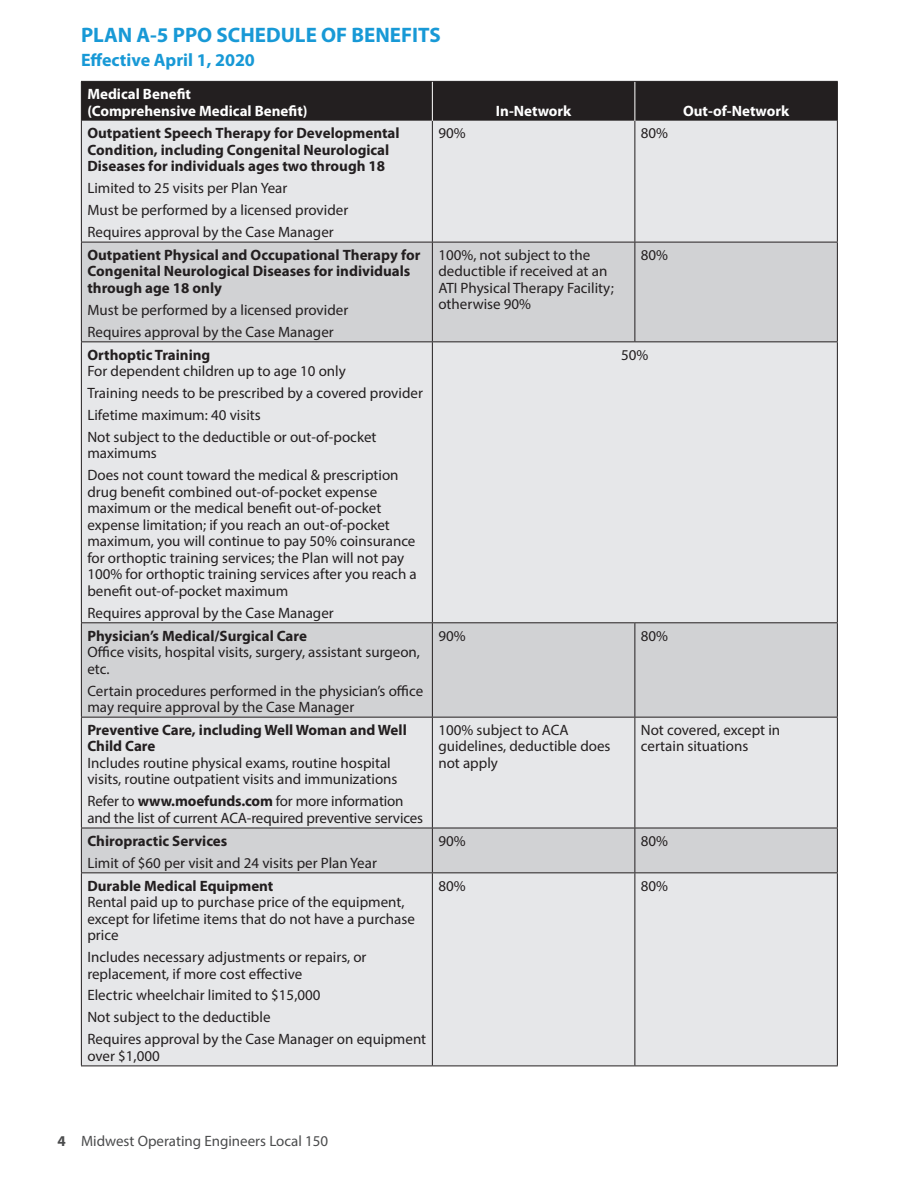
<style>
.page{position:relative;width:918px;height:1188px;background:#fff}
.page>*{position:absolute;margin:0;border:0;box-sizing:border-box;transform-origin:0 0}
.t1{font:700 21px "Myriad Pro";color:#1899d6}
.t2{font:700 18px "Myriad Pro";color:#1899d6}
.t3{font:15px/16.5px "Myriad Pro";color:#231f20}
.t4{font:700 15px/16.5px "Myriad Pro";color:#231f20}
.t5{font:700 15px/16.5px "Myriad Pro";color:#fff}
.t6{font:15px "Myriad Pro";color:#4b4c4d}
.s1{font-weight:700}
</style>
<div class="page">
<div style="left:82px;top:82px;width:755px;height:39px;background:#231f20"></div>
<div style="left:82px;top:121px;width:755px;height:945px;background:#e6e7e9"></div>
<svg style="left:82px;top:243px;width:755px;height:629px;background:#dddee0"></svg>
<hr style="left:432px;top:121px;width:1px;height:121px;background:#231f20">
<hr style="left:634px;top:121px;width:1px;height:121px;background:#231f20">
<hr style="left:81px;top:242px;width:351px;height:1px;background:#231f20">
<hr style="left:432px;top:242px;width:203px;height:1px;background:#231f20">
<hr style="left:432px;top:242px;width:1px;height:99px;background:#231f20">
<hr style="left:635px;top:242px;width:203px;height:1px;background:#231f20">
<hr style="left:634px;top:242px;width:1px;height:99px;background:#231f20">
<hr style="left:81px;top:341px;width:351px;height:1px;background:#231f20">
<hr style="left:432px;top:341px;width:203px;height:1px;background:#231f20">
<hr style="left:432px;top:342px;width:1px;height:280px;background:#231f20">
<hr style="left:635px;top:341px;width:203px;height:1px;background:#231f20">
<hr style="left:81px;top:622px;width:351px;height:1px;background:#231f20">
<hr style="left:432px;top:622px;width:203px;height:1px;background:#231f20">
<hr style="left:432px;top:623px;width:1px;height:94px;background:#231f20">
<hr style="left:635px;top:622px;width:203px;height:1px;background:#231f20">
<hr style="left:634px;top:623px;width:1px;height:94px;background:#231f20">
<hr style="left:81px;top:717px;width:351px;height:1px;background:#231f20">
<hr style="left:432px;top:717px;width:203px;height:1px;background:#231f20">
<hr style="left:432px;top:718px;width:1px;height:110px;background:#231f20">
<hr style="left:635px;top:717px;width:203px;height:1px;background:#231f20">
<hr style="left:634px;top:718px;width:1px;height:110px;background:#231f20">
<hr style="left:81px;top:828px;width:351px;height:1px;background:#231f20">
<hr style="left:432px;top:828px;width:203px;height:1px;background:#231f20">
<hr style="left:432px;top:828px;width:1px;height:44px;background:#231f20">
<hr style="left:635px;top:828px;width:203px;height:1px;background:#231f20">
<hr style="left:634px;top:828px;width:1px;height:44px;background:#231f20">
<hr style="left:81px;top:872px;width:351px;height:1px;background:#231f20">
<hr style="left:432px;top:872px;width:203px;height:1px;background:#231f20">
<hr style="left:432px;top:873px;width:1px;height:193px;background:#231f20">
<hr style="left:635px;top:872px;width:203px;height:1px;background:#231f20">
<hr style="left:634px;top:873px;width:1px;height:193px;background:#231f20">
<hr style="left:81px;top:1066px;width:351px;height:1px;background:#231f20">
<hr style="left:432px;top:1066px;width:203px;height:1px;background:#231f20">
<hr style="left:635px;top:1066px;width:203px;height:1px;background:#231f20">
<hr style="left:432px;top:82px;width:1px;height:39px;background:#fff">
<hr style="left:634px;top:82px;width:1px;height:39px;background:#fff">
<hr style="left:81px;top:121px;width:1px;height:121px;background:#231f20">
<hr style="left:837px;top:121px;width:1px;height:121px;background:#231f20">
<hr style="left:81px;top:242px;width:1px;height:99px;background:#231f20">
<hr style="left:837px;top:242px;width:1px;height:99px;background:#231f20">
<hr style="left:81px;top:342px;width:1px;height:280px;background:#231f20">
<hr style="left:837px;top:342px;width:1px;height:280px;background:#231f20">
<hr style="left:81px;top:623px;width:1px;height:94px;background:#231f20">
<hr style="left:837px;top:623px;width:1px;height:94px;background:#231f20">
<hr style="left:81px;top:718px;width:1px;height:110px;background:#231f20">
<hr style="left:837px;top:718px;width:1px;height:110px;background:#231f20">
<hr style="left:81px;top:828px;width:1px;height:44px;background:#231f20">
<hr style="left:837px;top:828px;width:1px;height:44px;background:#231f20">
<hr style="left:81px;top:873px;width:1px;height:193px;background:#231f20">
<hr style="left:837px;top:873px;width:1px;height:193px;background:#231f20">
<hr style="left:81px;top:81px;width:351px;height:1px;background:#231f20">
<hr style="left:81px;top:82px;width:1px;height:39px;background:#231f20">
<hr style="left:432px;top:81px;width:203px;height:1px;background:#231f20">
<hr style="left:635px;top:81px;width:203px;height:1px;background:#231f20">
<hr style="left:837px;top:82px;width:1px;height:39px;background:#231f20">
<h1 class="t1" style="left:81px;top:21px;width:361px">PLAN A-5 PPO SCHEDULE OF BENEFITS</h1>
<p class="t2" style="left:81px;top:48px;width:175px">Effective April 1, 2020</p>
<p class="t5" style="left:87px;top:85px;width:222px">Medical Benefit<br>(Comprehensive Medical Benefit)</p>
<p class="t5" style="left:496px;top:102px;width:77px">In-Network</p>
<p class="t5" style="left:683px;top:102px;width:108px">Out-of-Network</p>
<p class="t4" style="left:87px;top:125px;width:314px">Outpatient Speech Therapy for Developmental<br>Condition, including Congenital Neurological<br>Diseases for individuals ages two through 18</p>
<p class="t3" style="left:87px;top:177px;width:262px;line-height:21.9px">Limited to 25 visits per Plan Year<br>Must be performed by a licensed provider<br>Requires approval by the Case Manager</p>
<p class="t4" style="left:87px;top:246px;width:335px">Outpatient Physical and Occupational Therapy for<br>Congenital Neurological Diseases for individuals through age 18 only</p>
<p class="t3" style="left:87px;top:299px;width:262px;line-height:21.9px">Must be performed by a licensed provider<br>Requires approval by the Case Manager</p>
<p class="t4" style="left:87px;top:346px;width:125px">Orthoptic Training</p>
<p class="t3" style="left:87px;top:360px;width:337px;line-height:21.9px">For dependent children up to age 10 only<br>Training needs to be prescribed by a covered provider Lifetime maximum: 40 visits<br>Not subject to the deductible or out-of-pocket</p>
<p class="t3" style="left:87px;top:442px;width:313px;line-height:21.9px">maximums<br>Does not count toward the medical &amp; prescription</p>
<p class="t3" style="left:87px;top:483px;width:331px">drug benefit combined out-of-pocket expense maximum or the medical benefit out-of-pocket expense limitation; if you reach an out-of-pocket maximum, you will continue to pay 50% coinsurance for orthoptic training services; the Plan will not pay 100% for orthoptic training services after you reach a benefit out-of-pocket maximum</p>
<p class="t3" style="left:87px;top:604px;width:248px">Requires approval by the Case Manager</p>
<p class="t4" style="left:87px;top:627px;width:221px">Physician’s Medical/Surgical Care</p>
<p class="t3" style="left:87px;top:644px;width:334px">Office visits, hospital visits, surgery, assistant surgeon, etc.</p>
<p class="t3" style="left:87px;top:682px;width:337px">Certain procedures performed in the physician’s office may require approval by the Case Manager</p>
<p class="t4" style="left:87px;top:721px;width:321px">Preventive Care, including Well Woman and Well<br>Child Care</p>
<p class="t3" style="left:87px;top:754px;width:312px">Includes routine physical exams, routine hospital visits, routine outpatient visits and immunizations</p>
<p class="t3" style="left:87px;top:793px;width:337px">Refer to <span class="s1">www.moefunds.com</span> for more information and the list of current ACA-required preventive services</p>
<p class="t4" style="left:87px;top:832px;width:142px">Chiropractic Services</p>
<p class="t3" style="left:87px;top:854px;width:291px">Limit of $60 per visit and 24 visits per Plan Year</p>
<p class="t4" style="left:87px;top:877px;width:188px">Durable Medical Equipment</p>
<p class="t3" style="left:87px;top:894px;width:329px">Rental paid up to purchase price of the equipment, except for lifetime items that do not have a purchase price</p>
<p class="t3" style="left:87px;top:949px;width:281px">Includes necessary adjustments or repairs, or replacement, if more cost effective</p>
<p class="t3" style="left:87px;top:984px;width:340px;line-height:21.9px">Electric wheelchair limited to $15,000<br>Not subject to the deductible<br>Requires approval by the Case Manager on equipment</p>
<p class="t3" style="left:87px;top:1047px;width:74px">over $1,000</p>
<p class="t3" style="left:438px;top:125px;width:29px">90%</p>
<p class="t3" style="left:641px;top:125px;width:29px">80%</p>
<p class="t3" style="left:438px;top:246px;width:177px">100%, not subject to the deductible if received at an<br>ATI Physical Therapy Facility; otherwise 90%</p>
<p class="t3" style="left:641px;top:246px;width:29px">80%</p>
<p class="t3" style="left:621px;top:346px;width:29px">50%</p>
<p class="t3" style="left:438px;top:627px;width:29px">90%</p>
<p class="t3" style="left:641px;top:627px;width:29px">80%</p>
<p class="t3" style="left:438px;top:721px;width:174px">100% subject to ACA guidelines, deductible does not apply</p>
<p class="t3" style="left:641px;top:721px;width:141px">Not covered, except in certain situations</p>
<p class="t3" style="left:438px;top:832px;width:29px">90%</p>
<p class="t3" style="left:641px;top:832px;width:29px">80%</p>
<p class="t3" style="left:438px;top:877px;width:29px">80%</p>
<p class="t3" style="left:641px;top:877px;width:29px">80%</p>
<p class="t6" style="left:57px;top:1132px;width:272px"><span class="s1">4</span> Midwest Operating Engineers Local 150</p>
</div>
